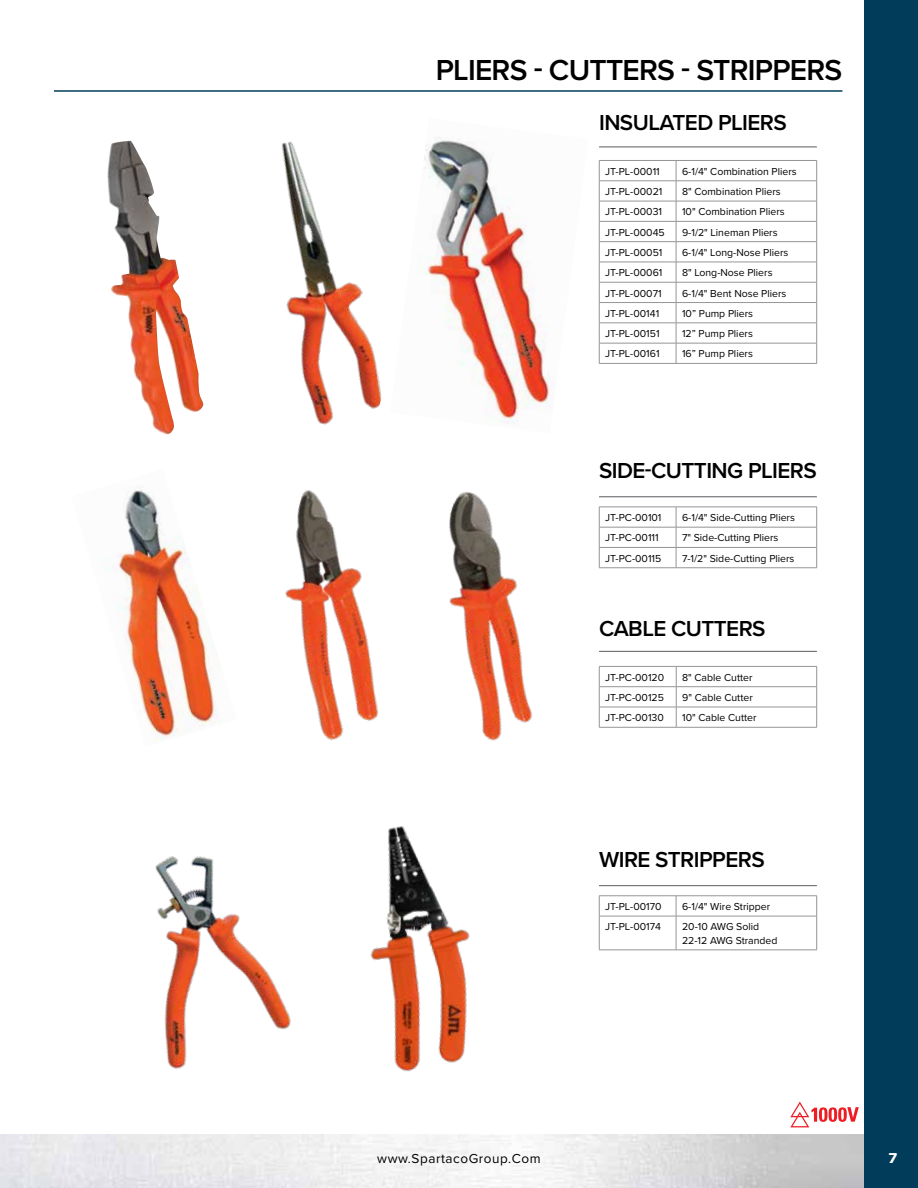
<style>
.page{position:relative;width:918px;height:1188px;background:#fff}
.page>*{position:absolute;margin:0;border:0;box-sizing:border-box;transform-origin:0 0}
.t1{font:600 30px "Proxima Nova";letter-spacing:-.025em;color:#000}
.t2{font:600 22.5px "Proxima Nova";letter-spacing:-.025em;color:#000}
.t3{font:13.5px "Proxima Nova";letter-spacing:.04em;color:#000}
.t4{font:700 13.5px "Verdana";color:#fff}
.t5{font:10.5px/13.5px "Proxima Nova";color:#000}
</style>
<div class="page">
<div style="left:864px;top:0;width:54px;height:1188px;background:#013d5b"></div>
<img style="left:107px;top:141px;width:97px;height:294px">
<hr style="left:599px;top:160px;width:77px;height:1px;background:#939598">
<hr style="left:676px;top:160px;width:141px;height:1px;background:#939598">
<hr style="left:599px;top:181px;width:77px;height:1px;background:#939598">
<hr style="left:676px;top:181px;width:141px;height:1px;background:#939598">
<hr style="left:599px;top:201px;width:77px;height:1px;background:#939598">
<hr style="left:676px;top:201px;width:141px;height:1px;background:#939598">
<hr style="left:599px;top:221px;width:77px;height:1px;background:#939598">
<hr style="left:676px;top:221px;width:141px;height:1px;background:#939598">
<hr style="left:599px;top:241px;width:77px;height:1px;background:#939598">
<hr style="left:676px;top:241px;width:141px;height:1px;background:#939598">
<hr style="left:599px;top:262px;width:77px;height:1px;background:#939598">
<hr style="left:676px;top:262px;width:141px;height:1px;background:#939598">
<hr style="left:599px;top:282px;width:77px;height:1px;background:#939598">
<hr style="left:676px;top:282px;width:141px;height:1px;background:#939598">
<hr style="left:599px;top:302px;width:77px;height:1px;background:#939598">
<hr style="left:676px;top:302px;width:141px;height:1px;background:#939598">
<hr style="left:599px;top:323px;width:77px;height:1px;background:#939598">
<hr style="left:676px;top:323px;width:141px;height:1px;background:#939598">
<hr style="left:599px;top:343px;width:77px;height:1px;background:#939598">
<svg style="left:599px;top:161px;width:1px;height:202px"></svg>
<hr style="left:676px;top:343px;width:141px;height:1px;background:#939598">
<svg style="left:676px;top:161px;width:1px;height:202px"></svg>
<svg style="left:816px;top:161px;width:1px;height:202px"></svg>
<hr style="left:599px;top:363px;width:77px;height:1px;background:#939598">
<hr style="left:676px;top:363px;width:141px;height:1px;background:#939598">
<hr style="left:599px;top:146px;width:218px;height:1px;background:#6d6e71">
<hr style="left:599px;top:496px;width:218px;height:1px;background:#6d6e71">
<hr style="left:599px;top:896px;width:77px;height:1px;background:#939598">
<svg style="left:599px;top:896px;width:1px;height:20px"></svg>
<hr style="left:676px;top:896px;width:141px;height:1px;background:#939598">
<svg style="left:676px;top:896px;width:1px;height:20px"></svg>
<svg style="left:816px;top:896px;width:1px;height:20px"></svg>
<hr style="left:599px;top:916px;width:77px;height:1px;background:#939598">
<hr style="left:599px;top:916px;width:1px;height:34px;background:#939598">
<hr style="left:676px;top:916px;width:141px;height:1px;background:#939598">
<hr style="left:676px;top:916px;width:1px;height:34px;background:#939598">
<hr style="left:816px;top:916px;width:1px;height:34px;background:#939598">
<hr style="left:599px;top:950px;width:77px;height:1px;background:#939598">
<hr style="left:676px;top:950px;width:141px;height:1px;background:#939598">
<img style="left:102px;top:486px;width:119px;height:256px">
<hr style="left:599px;top:507px;width:77px;height:1px;background:#939598">
<hr style="left:676px;top:507px;width:141px;height:1px;background:#939598">
<hr style="left:599px;top:527px;width:77px;height:1px;background:#939598">
<hr style="left:676px;top:527px;width:141px;height:1px;background:#939598">
<hr style="left:599px;top:547px;width:77px;height:1px;background:#939598">
<svg style="left:599px;top:507px;width:1px;height:61px"></svg>
<hr style="left:676px;top:547px;width:141px;height:1px;background:#939598">
<svg style="left:676px;top:507px;width:1px;height:61px"></svg>
<svg style="left:816px;top:507px;width:1px;height:61px"></svg>
<hr style="left:599px;top:568px;width:77px;height:1px;background:#939598">
<hr style="left:676px;top:568px;width:141px;height:1px;background:#939598">
<hr style="left:599px;top:885px;width:218px;height:1px;background:#6d6e71">
<hr style="left:54px;top:90px;width:788px;height:2px;background:#013d5b">
<img style="left:155px;top:856px;width:136px;height:213px">
<img style="left:281px;top:141px;width:101px;height:284px">
<img style="left:421px;top:137px;width:130px;height:287px">
<svg style="left:790px;top:1102px;width:69px;height:25px"></svg>
<hr style="left:599px;top:666px;width:77px;height:1px;background:#939598">
<hr style="left:676px;top:666px;width:141px;height:1px;background:#939598">
<hr style="left:599px;top:686px;width:77px;height:1px;background:#939598">
<hr style="left:676px;top:686px;width:141px;height:1px;background:#939598">
<hr style="left:599px;top:707px;width:77px;height:1px;background:#939598">
<svg style="left:599px;top:667px;width:1px;height:60px"></svg>
<hr style="left:676px;top:707px;width:141px;height:1px;background:#939598">
<svg style="left:676px;top:667px;width:1px;height:60px"></svg>
<svg style="left:816px;top:667px;width:1px;height:60px"></svg>
<hr style="left:599px;top:727px;width:77px;height:1px;background:#939598">
<hr style="left:676px;top:727px;width:141px;height:1px;background:#939598">
<hr style="left:599px;top:651px;width:218px;height:1px;background:#6d6e71">
<img style="left:285px;top:490px;width:93px;height:250px">
<img style="left:449px;top:491px;width:84px;height:250px">
<img style="left:370px;top:826px;width:100px;height:246px">
<h1 class="t1" style="left:436px;top:48px;width:408px">PLIERS - CUTTERS - STRIPPERS</h1>
<h2 class="t2" style="left:599px;top:105px;width:189px">INSULATED PLIERS</h2>
<p class="t5" style="left:605px;top:164px;width:56px">JT-PL-00011</p>
<p class="t5" style="left:682px;top:164px;width:116px">6-1/4" Combination Pliers</p>
<p class="t5" style="left:605px;top:184px;width:59px">JT-PL-00021</p>
<p class="t5" style="left:682px;top:184px;width:100px">8" Combination Pliers</p>
<p class="t5" style="left:605px;top:205px;width:58px">JT-PL-00031</p>
<p class="t5" style="left:682px;top:205px;width:104px">10" Combination Pliers</p>
<p class="t5" style="left:605px;top:225px;width:61px">JT-PL-00045</p>
<p class="t5" style="left:682px;top:225px;width:97px">9-1/2" Lineman Pliers</p>
<p class="t5" style="left:605px;top:245px;width:59px">JT-PL-00051</p>
<p class="t5" style="left:682px;top:245px;width:108px">6-1/4" Long-Nose Pliers</p>
<p class="t5" style="left:605px;top:266px;width:59px">JT-PL-00061</p>
<p class="t5" style="left:682px;top:266px;width:92px">8" Long-Nose Pliers</p>
<p class="t5" style="left:605px;top:286px;width:58px">JT-PL-00071</p>
<p class="t5" style="left:682px;top:286px;width:106px">6-1/4" Bent Nose Pliers</p>
<p class="t5" style="left:605px;top:306px;width:55px">JT-PL-00141</p>
<p class="t5" style="left:682px;top:306px;width:73px">10” Pump Pliers</p>
<p class="t5" style="left:605px;top:326px;width:56px">JT-PL-00151</p>
<p class="t5" style="left:682px;top:326px;width:72px">12” Pump Pliers</p>
<p class="t5" style="left:605px;top:347px;width:56px">JT-PL-00161</p>
<p class="t5" style="left:682px;top:347px;width:72px">16” Pump Pliers</p>
<h2 class="t2" style="left:599px;top:454px;width:219px">SIDE-CUTTING PLIERS</h2>
<p class="t5" style="left:605px;top:510px;width:58px">JT-PC-00101</p>
<p class="t5" style="left:682px;top:510px;width:114px">6-1/4" Side-Cutting Pliers</p>
<p class="t5" style="left:605px;top:531px;width:55px">JT-PC-00111</p>
<p class="t5" style="left:682px;top:531px;width:98px">7" Side-Cutting Pliers</p>
<p class="t5" style="left:605px;top:551px;width:58px">JT-PC-00115</p>
<p class="t5" style="left:682px;top:551px;width:114px">7-1/2" Side-Cutting Pliers</p>
<h2 class="t2" style="left:599px;top:612px;width:168px">CABLE CUTTERS</h2>
<p class="t5" style="left:605px;top:670px;width:60px">JT-PC-00120</p>
<p class="t5" style="left:682px;top:670px;width:72px">8" Cable Cutter</p>
<p class="t5" style="left:605px;top:690px;width:60px">JT-PC-00125</p>
<p class="t5" style="left:682px;top:690px;width:72px">9" Cable Cutter</p>
<p class="t5" style="left:605px;top:711px;width:60px">JT-PC-00130</p>
<p class="t5" style="left:682px;top:711px;width:76px">10" Cable Cutter</p>
<h2 class="t2" style="left:599px;top:843px;width:167px">WIRE STRIPPERS</h2>
<p class="t5" style="left:605px;top:899px;width:58px">JT-PL-00170</p>
<p class="t5" style="left:682px;top:899px;width:90px">6-1/4" Wire Stripper</p>
<p class="t5" style="left:605px;top:920px;width:57px">JT-PL-00174</p>
<p class="t5" style="left:682px;top:920px;width:97px">20-10 AWG Solid<br>22-12 AWG Stranded</p>
<p class="t3" style="left:377px;top:1148px;width:165px">www.SpartacoGroup.Com</p>
<p class="t4" style="left:888px;top:1149px;width:11px">7</p>
</div>
